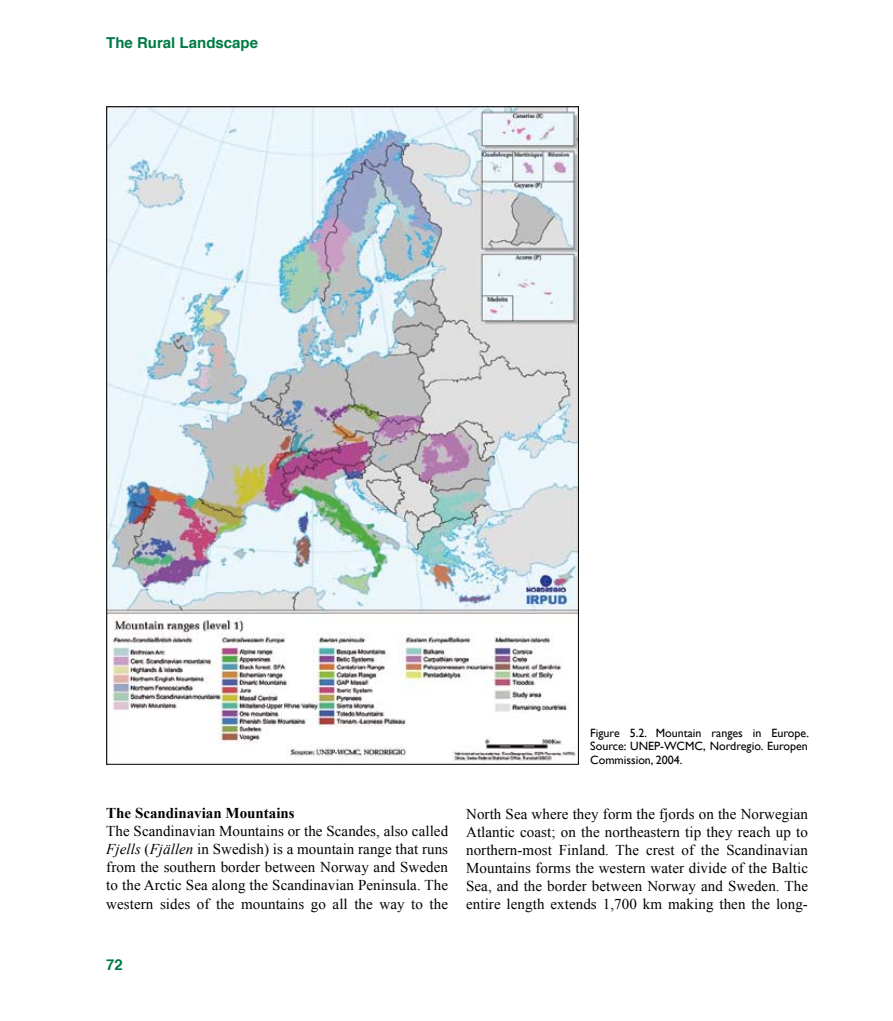
<style>
.page{position:relative;width:893px;height:1021px;background:#fff}
.page>*{position:absolute;margin:0;border:0;box-sizing:border-box;transform-origin:0 0}
.t1{font:15px/18px "Times New Roman";letter-spacing:.005em;color:#000}
.t2{font:700 15px "Helvetica";color:#007a45}
.t3{font:12px/13.5px "Gill Sans";color:#000;text-align:justify}
.s1{font-weight:700}
.s2{font-style:italic}
</style>
<div class="page">
<img style="left:108px;top:108px;width:469px;height:654px">
<p class="t2" style="left:106px;top:31px;width:153px">The Rural Landscape</p>
<p class="t1" style="left:106px;top:804px;width:343px"><span class="s1">The Scandinavian Mountains<br></span>The Scandinavian Mountains or the Scandes, also called <span class="s2">Fjells</span> (<span class="s2">Fjällen</span> in Swedish) is a mountain range that runs from the southern border between Norway and Sweden to the Arctic Sea along the Scandinavian Peninsula. The western sides of the mountains go all the way to the</p>
<p class="t3" style="left:590px;top:726px;width:220px">Figure 5.2. Mountain ranges in Europe.<br>Source: UNEP-WCMC, Nordregio. Europen Commission, 2004.</p>
<p class="t1" style="left:466px;top:804px;width:343px;text-align:justify">North Sea where they form the fjords on the Norwegian Atlantic coast; on the northeastern tip they reach up to northern-most Finland. The crest of the Scandinavian Mountains forms the western water divide of the Baltic Sea, and the border between Norway and Sweden. The entire length extends 1,700 km making then the long-</p>
<p class="t2" style="left:106px;top:952px;width:18px">72</p>
</div>
